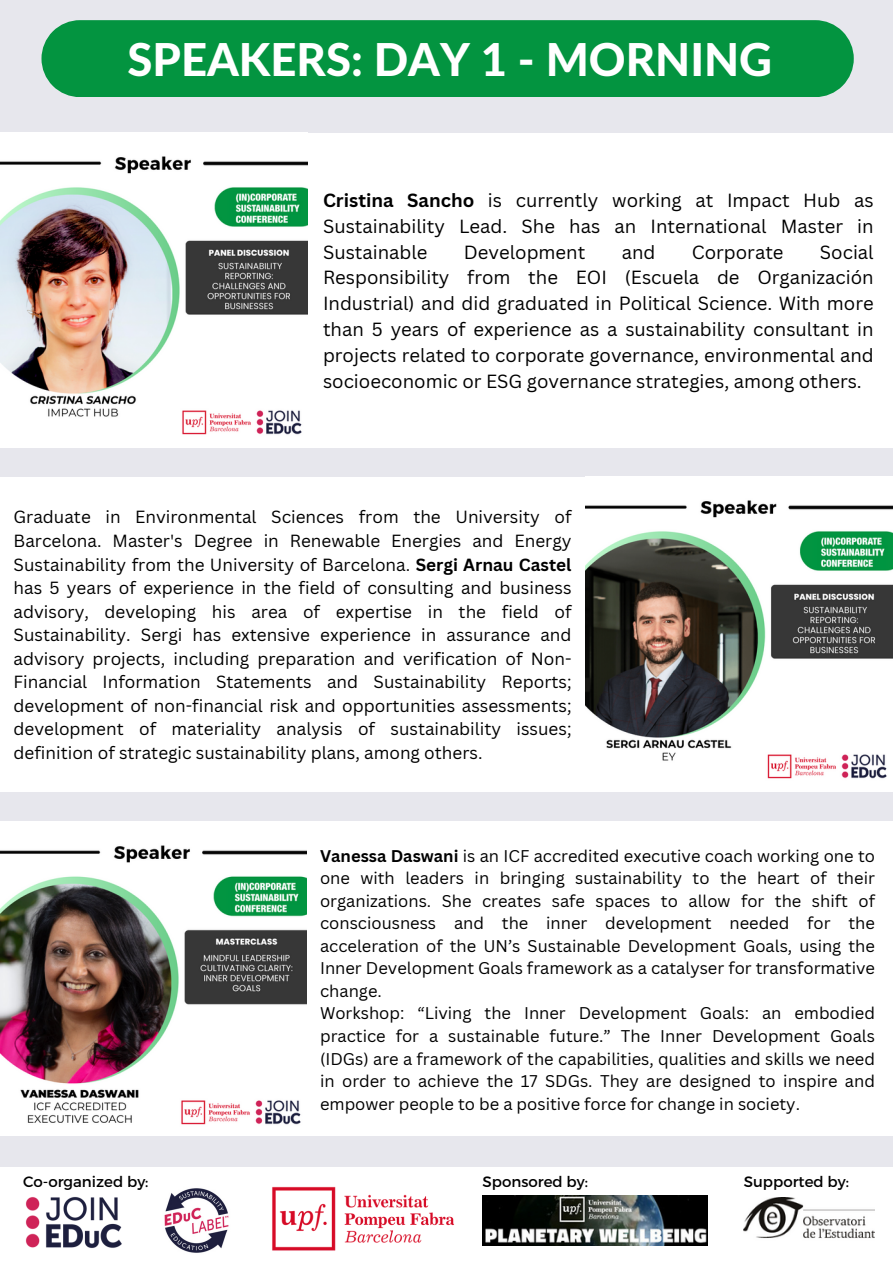
<style>
.page{position:relative;width:893px;height:1264px;background:#fff}
.page>*{position:absolute;margin:0;border:0;box-sizing:border-box;transform-origin:0 0}
.t1{font:800 45.45px "Lato Latin";color:#fff}
.t2{font:18.45px/25.8px "Canva Sans";color:#000;text-align:justify}
.t3{font:17.1px/23.5px "Canva Sans";color:#000;text-align:justify}
.t4{font:16.5px/22.5px "Canva Sans";color:#000;text-align:justify}
.t5{font:15px "Montserrat";color:#000}
.s1{font-weight:700}
</style>
<div class="page">
<div style="left:0;top:0;width:892px;height:1262px;background:#e7e7ed"></div>
<div style="left:41px;top:20px;width:812px;height:77px;background:#039440"></div>
<div style="left:0;top:133px;width:892px;height:315px;background:#fff"></div>
<div style="left:0;top:1166px;width:892px;height:96px;background:#fff"></div>
<img style="left:25px;top:1197px;width:97px;height:51px">
<img style="left:164px;top:1188px;width:65px;height:65px">
<img style="left:268px;top:1166px;width:188px;height:85px">
<img style="left:743px;top:1197px;width:131px;height:42px">
<img style="left:483px;top:1195px;width:224px;height:50px">
<div style="left:0;top:477px;width:892px;height:315px;background:#fff"></div>
<div style="left:0;top:821px;width:892px;height:315px;background:#fff"></div>
<img style="left:0;top:156px;width:307px;height:279px">
<img style="left:585px;top:500px;width:307px;height:279px">
<img style="left:0;top:845px;width:307px;height:280px">
<p class="t1" style="left:127px;top:39px;width:646px">SPEAKERS: DAY 1 - MORNING</p>
<p class="t2" style="left:323px;top:187px;width:552px"><span class="s1">Cristina Sancho</span> is currently working at Impact Hub as Sustainability Lead. She has an International Master in Sustainable</p>
<p class="t2" style="left:323px;top:238px;width:552px;text-indent:497px">Social Responsibility from the EOI (Escuela de Organización Industrial) and did graduated in Political Science. With more than 5 years of experience as a sustainability consultant in projects related to corporate governance, environmental and socioeconomic or ESG governance strategies, among others.</p>
<p class="t2" style="left:464px;top:238px;width:123px">Development</p>
<p class="t2" style="left:621px;top:238px;width:35px">and</p>
<p class="t2" style="left:691px;top:238px;width:93px">Corporate</p>
<p class="t3" style="left:14px;top:505px;width:559px">Graduate in Environmental Sciences from the University of Barcelona. Master's Degree in Renewable Energies and Energy Sustainability from the University of Barcelona. <span class="s1">Sergi Arnau Castel </span>has 5 years of experience in the field of consulting and business advisory, developing his area of expertise in the field of Sustainability. Sergi has extensive experience in assurance and advisory projects, including preparation and verification of Non-Financial Information Statements and Sustainability Reports; development of non-financial risk and opportunities assessments; development of materiality analysis of sustainability issues; definition of strategic sustainability plans, among others.</p>
<p class="t4" style="left:320px;top:843px;width:556px"><span class="s1">Vanessa Daswani</span> is an ICF accredited executive coach working one to one with leaders in bringing sustainability to the heart of their organizations. She creates safe spaces to allow for the shift of consciousness and the inner development needed for the acceleration of the UN’s Sustainable Development Goals, using the Inner Development Goals framework as a catalyser for transformative change.</p>
<p class="t4" style="left:320px;top:1001px;width:556px">Workshop: “Living the Inner Development Goals: an embodied practice for a sustainable future.” The Inner Development Goals (IDGs) are a framework of the capabilities, qualities and skills we need in order to achieve the 17 SDGs. They are designed to inspire and empower people to be a positive force for change in society.</p>
<p class="t5" style="left:23px;top:1171px;width:127px">Co-organized by:</p>
<p class="t5" style="left:482px;top:1171px;width:107px">Sponsored by:</p>
<p class="t5" style="left:743px;top:1171px;width:107px">Supported by:</p>
</div>
